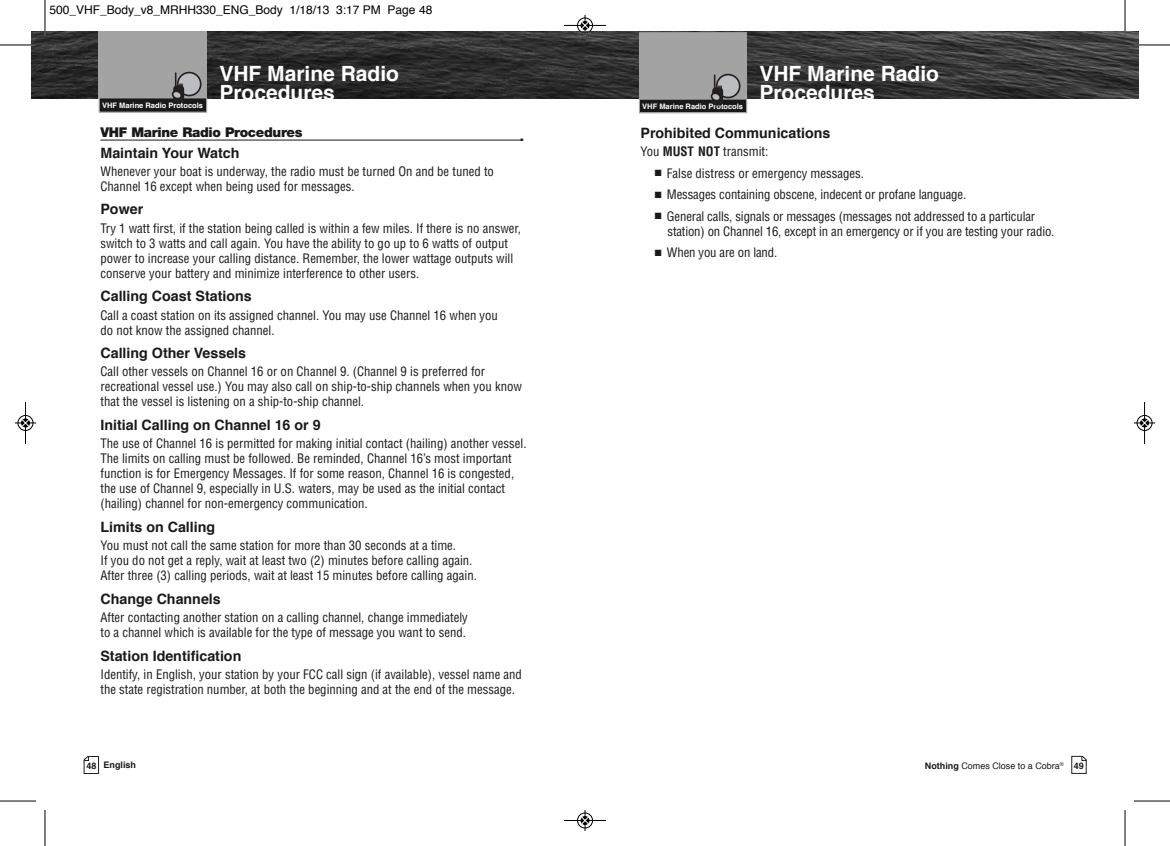
<style>
.page{position:relative;width:1170px;height:846px;background:#fff}
.page>*{position:absolute;margin:0;border:0;box-sizing:border-box;transform-origin:0 0}
.t1{font:700 21px/19.5px "Helvetica";color:#fff}
.t2{font:700 14.25px "Helvetica";color:#191919}
.t3{font:900 13.5px "Helvetica Neue";letter-spacing:-.02em;color:#191919}
.t4{font:condensed 12.75px/15px "Helvetica";color:#191919}
.t5{font:12px "Helvetica";color:#000}
.t6{font:700 12px "Helvetica";color:#191919}
.t7{font:9px "Helvetica";color:#191919}
.t8{font:700 9px "Helvetica";color:#191919}
.t9{font:700 7.5px "Helvetica";color:#fff}
.t10{font:5.4px "Helvetica";color:#191919}
.s1{font-weight:700}
</style>
<div class="page">
<img style="left:585px;top:31px;width:553px;height:68px">
<svg style="left:1071px;top:756px;width:16px;height:18px"></svg>
<hr style="left:100px;top:140px;width:423px;height:1px;background:#191919">
<div style="left:640px;top:99px;width:106px;height:13px;background:#191919"></div>
<div style="left:639px;top:98px;width:108px;height:15px;border:1px solid #a3a3a3"></div>
<div style="left:639px;top:32px;width:108px;height:68px;background:#a3a3a3"></div>
<div style="left:717px;top:75px;width:23px;height:23px;background:#bcbdc0;border-radius:50%"></div>
<div style="left:716px;top:74px;width:24px;height:24px;border:2px solid #231f20;border-radius:50%"></div>
<div style="left:712px;top:87px;width:11px;height:19px;background:#231f20;border-radius:4px"></div>
<svg style="left:710px;top:74px;width:12px;height:26px"></svg>
<svg style="left:84px;top:756px;width:16px;height:18px"></svg>
<svg style="left:31px;top:31px;width:554px;height:68px;background:#2e2e2e"></svg>
<div style="left:99px;top:31px;width:108px;height:68px;background:#a3a3a3"></div>
<div style="left:100px;top:98px;width:106px;height:14px;background:#191919"></div>
<svg style="left:171px;top:72px;width:34px;height:27px"></svg>
<hr style="left:44px;top:0;width:1px;height:36px;background:#fff">
<hr style="left:0;top:44px;width:36px;height:1px;background:#fff">
<hr style="left:1124px;top:0;width:1px;height:36px;background:#fff">
<hr style="left:1134px;top:44px;width:36px;height:1px;background:#fff">
<hr style="left:45px;top:0;width:1px;height:36px;background:#000">
<hr style="left:0;top:45px;width:36px;height:1px;background:#000">
<hr style="left:1125px;top:0;width:1px;height:36px;background:#000">
<hr style="left:1134px;top:45px;width:36px;height:1px;background:#000">
<hr style="left:45px;top:810px;width:1px;height:36px;background:#000">
<hr style="left:0;top:801px;width:36px;height:1px;background:#000">
<hr style="left:1125px;top:810px;width:1px;height:36px;background:#000">
<hr style="left:1134px;top:801px;width:36px;height:1px;background:#000">
<div style="left:577px;top:17px;width:16px;height:16px;border:1px solid #fff;border-radius:50%"></div>
<hr style="left:564px;top:25px;width:42px;height:1px;background:#000">
<div style="left:577px;top:18px;width:16px;height:15px;border:1px solid #000;border-radius:50%"></div>
<svg style="left:581px;top:15px;width:8px;height:21px"></svg>
<div style="left:577px;top:812px;width:16px;height:16px;border:1px solid #fff;border-radius:50%"></div>
<hr style="left:564px;top:820px;width:42px;height:1px;background:#000">
<div style="left:577px;top:813px;width:16px;height:15px;border:1px solid #000;border-radius:50%"></div>
<svg style="left:581px;top:810px;width:8px;height:21px"></svg>
<div style="left:21px;top:418px;width:9px;height:10px;background:#9f9f9f;border-radius:50%"></div>
<hr style="left:25px;top:402px;width:1px;height:42px;background:#000">
<div style="left:18px;top:415px;width:15px;height:16px;border:1px solid #000;border-radius:50%"></div>
<svg style="left:15px;top:419px;width:21px;height:8px"></svg>
<hr style="left:1144px;top:402px;width:1px;height:42px;background:#000">
<div style="left:1137px;top:415px;width:15px;height:16px;border:1px solid #000;border-radius:50%"></div>
<svg style="left:1134px;top:419px;width:21px;height:8px"></svg>
<p class="t5" style="left:49px;top:4px;width:384px">500_VHF_Body_v8_MRHH330_ENG_Body 1/18/13 3:17 PM Page 48</p>
<p class="t9" style="left:102px;top:102px;width:45px">Introduction</p>
<p class="t9" style="left:102px;top:102px;width:102px">VHF Marine Radio Protocols</p>
<h1 class="t1" style="left:219px;top:65px;width:181px">VHF Marine Radio<br>Procedures</h1>
<p class="t3" style="left:100px;top:127px;width:204px">VHF Marine Radio Procedures</p>
<p class="t6" style="left:520px;top:135px;width:6px">•</p>
<p class="t2" style="left:100px;top:147px;width:141px">Maintain Your Watch</p>
<p class="t4" style="left:100px;top:164px;width:395px">Whenever your boat is underway, the radio must be turned On and be tuned to<br>Channel 16 except when being used for messages.</p>
<p class="t2" style="left:100px;top:203px;width:44px">Power</p>
<p class="t4" style="left:100px;top:221px;width:422px">Try 1 watt first, if the station being called is within a few miles. If there is no answer, switch to 3 watts and call again. You have the ability to go up to 6 watts of output power to increase your calling distance. Remember, the lower wattage outputs will conserve your battery and minimize interference to other users.</p>
<p class="t2" style="left:100px;top:290px;width:153px">Calling Coast Stations</p>
<p class="t4" style="left:100px;top:308px;width:399px">Call a coast station on its assigned channel. You may use Channel 16 when you do not know the assigned channel.</p>
<p class="t2" style="left:100px;top:347px;width:147px">Calling Other Vessels</p>
<p class="t4" style="left:100px;top:364px;width:423px">Call other vessels on Channel 16 or on Channel 9. (Channel 9 is preferred for recreational vessel use.) You may also call on ship-to-ship channels when you know that the vessel is listening on a ship-to-ship channel.</p>
<p class="t2" style="left:100px;top:419px;width:222px">Initial Calling on Channel 16 or 9</p>
<p class="t4" style="left:100px;top:436px;width:428px">The use of Channel 16 is permitted for making initial contact (hailing) another vessel.<br>The limits on calling must be followed. Be reminded, Channel 16’s most important function is for Emergency Messages. If for some reason, Channel 16 is congested, the use of Channel 9, especially in U.S. waters, may be used as the initial contact (hailing) channel for non-emergency communication.</p>
<p class="t2" style="left:100px;top:521px;width:116px">Limits on Calling</p>
<p class="t4" style="left:100px;top:538px;width:378px">You must not call the same station for more than 30 seconds at a time.<br>If you do not get a reply, wait at least two (2) minutes before calling again.<br>After three (3) calling periods, wait at least 15 minutes before calling again.</p>
<p class="t2" style="left:100px;top:593px;width:122px">Change Channels</p>
<p class="t4" style="left:100px;top:610px;width:369px">After contacting another station on a calling channel, change immediately to a channel which is available for the type of message you want to send.</p>
<p class="t2" style="left:100px;top:650px;width:142px">Station Identification</p>
<p class="t4" style="left:100px;top:667px;width:423px">Identify, in English, your station by your FCC call sign (if available), vessel name and the state registration number, at both the beginning and at the end of the message.</p>
<p class="t8" style="left:86px;top:761px;width:51px">48 English</p>
<p class="t9" style="left:642px;top:103px;width:102px">VHF Marine Radio Protocols</p>
<h1 class="t1" style="left:759px;top:65px;width:181px">VHF Marine Radio<br>Procedures</h1>
<p class="t2" style="left:640px;top:127px;width:192px">Prohibited Communications</p>
<p class="t4" style="left:640px;top:144px;width:129px">You <span class="s1">MUST NOT</span> transmit:</p>
<p class="t4" style="left:655px;top:166px;width:211px">■ False distress or emergency messages.</p>
<p class="t4" style="left:655px;top:187px;width:313px">■ Messages containing obscene, indecent or profane language.</p>
<p class="t4" style="left:667px;top:209px;width:388px;text-indent:-13px">■ General calls, signals or messages (messages not addressed to a particular station) on Channel 16, except in an emergency or if you are testing your radio.</p>
<p class="t4" style="left:655px;top:245px;width:124px">■ When you are on land.</p>
<p class="t7" style="left:925px;top:762px;width:137px"><span class="s1">Nothing</span> Comes Close to a Cobra</p>
<p class="t8" style="left:1074px;top:762px;width:12px">49</p>
<p class="t10" style="left:1060px;top:762px;width:5px">®</p>
</div>
